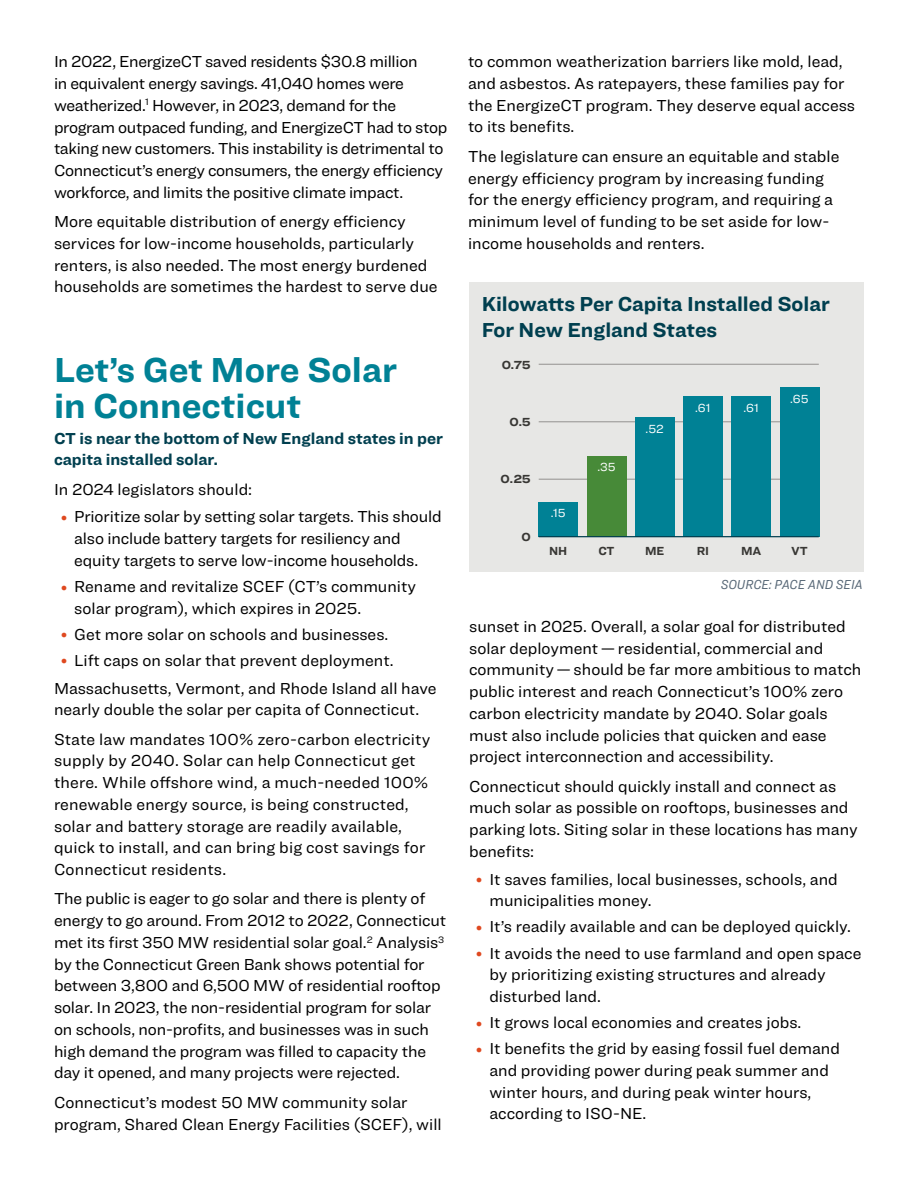
<style>
.page{position:relative;width:918px;height:1188px;background:#fff}
.page>*{position:absolute;margin:0;border:0;box-sizing:border-box;transform-origin:0 0}
.t1{font:700 36px/36px "Ringside";color:#008195}
.t2{font:700 21px/25.2px "Ringside";color:#003f4f}
.t3{font:16.5px/21.8px "Ringside";color:#000}
.t4{font:16.5px/21.8px "Ringside";letter-spacing:-.02em;color:#000}
.t5{font:700 16.5px/21.8px "Ringside";color:#003f4f}
.t6{font:italic 13.5px "Ringside Narrow";color:#586877}
.t7{font:12.15px "Ringside";color:#fff}
.t8{font:700 12.15px "Ringside";color:#383734}
.t9{font:700 12.15px "Ringside Wide";color:#383734}
.s1{font-size:18px;color:#df4920}
</style>
<div class="page">
<div style="left:469px;top:282px;width:395px;height:289px;background:#e7e7e5"></div>
<hr style="left:539px;top:479px;width:280px;height:1px;background:#a2a09e">
<hr style="left:539px;top:421px;width:280px;height:1px;background:#a2a09e">
<hr style="left:539px;top:364px;width:280px;height:1px;background:#a2a09e">
<div style="left:539px;top:502px;width:39px;height:35px;background:#008195"></div>
<div style="left:587px;top:456px;width:39px;height:81px;background:#478a38"></div>
<div style="left:635px;top:417px;width:39px;height:120px;background:#008195"></div>
<div style="left:683px;top:396px;width:40px;height:141px;background:#008195"></div>
<div style="left:732px;top:396px;width:39px;height:141px;background:#008195"></div>
<div style="left:780px;top:387px;width:39px;height:150px;background:#008195"></div>
<hr style="left:539px;top:536px;width:280px;height:1px;background:#003e4f">
<p class="t4" style="left:54px;top:50px;width:395px">In 2022, EnergizeCT saved residents $30.8 million<br>in equivalent energy savings. 41,040 homes were weatherized.<sup>1</sup> However, in 2023, demand for the program outpaced funding, and EnergizeCT had to stop taking new customers. This instability is detrimental to Connecticut’s energy consumers, the energy efficiency workforce, and limits the positive climate impact.</p>
<p class="t3" style="left:54px;top:210px;width:385px">More equitable distribution of energy efficiency services for low-income households, particularly renters, is also needed. The most energy burdened households are sometimes the hardest to serve due</p>
<h1 class="t1" style="left:54px;top:351px;width:345px">Let’s Get More Solar in Connecticut</h1>
<p class="t5" style="left:54px;top:427px;width:391px">CT is near the bottom of New England states in per capita installed solar.</p>
<p class="t3" style="left:54px;top:478px;width:200px">In 2024 legislators should:</p>
<p class="t3" style="left:74px;top:506px;width:369px;text-indent:-14px"><span class="s1">•</span> Prioritize solar by setting solar targets. This should also include battery targets for resiliency and equity targets to serve low-income households.</p>
<p class="t3" style="left:74px;top:575px;width:343px;text-indent:-14px"><span class="s1">•</span> Rename and revitalize SCEF (CT’s community solar program), which expires in 2025.</p>
<p class="t3" style="left:61px;top:623px;width:329px"><span class="s1">•</span> Get more solar on schools and businesses.</p>
<p class="t3" style="left:54px;top:646px;width:384px;line-height:27.8px;text-indent:7px"><span class="s1">•</span> Lift caps on solar that prevent deployment.<br>Massachusetts, Vermont, and Rhode Island all have</p>
<p class="t3" style="left:54px;top:695px;width:378px;line-height:29.2px">nearly double the solar per capita of Connecticut.<br>State law mandates 100% zero-carbon electricity</p>
<p class="t3" style="left:54px;top:750px;width:376px">supply by 2040. Solar can help Connecticut get there. While offshore wind, a much-needed 100% renewable energy source, is being constructed, solar and battery storage are readily available, quick to install, and can bring big cost savings for Connecticut residents.</p>
<p class="t3" style="left:54px;top:888px;width:394px">The public is eager to go solar and there is plenty of energy to go around. From 2012 to 2022, Connecticut met its first 350 MW residential solar goal.<sup>2</sup> Analysis<sup>3 </sup>by the Connecticut Green Bank shows potential for between 3,800 and 6,500 MW of residential rooftop solar. In 2023, the non-residential program for solar on schools, non-profits, and businesses was in such high demand the program was filled to capacity the day it opened, and many projects were rejected.</p>
<p class="t3" style="left:54px;top:1091px;width:389px">Connecticut’s modest 50 MW community solar program, Shared Clean Energy Facilities (SCEF), will</p>
<p class="t3" style="left:468px;top:50px;width:389px">to common weatherization barriers like mold, lead, and asbestos. As ratepayers, these families pay for the EnergizeCT program. They deserve equal access to its benefits.</p>
<p class="t3" style="left:468px;top:145px;width:373px">The legislature can ensure an equitable and stable energy efficiency program by increasing funding for the energy efficiency program, and requiring a minimum level of funding to be set aside for low&shy;income households and renters.</p>
<p class="t2" style="left:482px;top:291px;width:350px">Kilowatts Per Capita Installed Solar<br>For New England States</p>
<p class="t9" style="left:502px;top:355px;width:31px">0.75</p>
<p class="t9" style="left:509px;top:412px;width:23px">0.5</p>
<p class="t9" style="left:501px;top:470px;width:32px">0.25</p>
<p class="t9" style="left:521px;top:527px;width:11px">0</p>
<p class="t7" style="left:551px;top:504px;width:17px">.15</p>
<p class="t8" style="left:549px;top:542px;width:20px">NH</p>
<p class="t7" style="left:597px;top:458px;width:20px">.35</p>
<p class="t7" style="left:646px;top:420px;width:20px">.52</p>
<p class="t7" style="left:695px;top:399px;width:17px">.61</p>
<p class="t7" style="left:744px;top:399px;width:17px">.61</p>
<p class="t7" style="left:790px;top:390px;width:20px">.65</p>
<p class="t8" style="left:598px;top:542px;width:18px">CT</p>
<p class="t8" style="left:645px;top:542px;width:21px">ME</p>
<p class="t8" style="left:697px;top:542px;width:14px">RI</p>
<p class="t8" style="left:741px;top:542px;width:22px">MA</p>
<p class="t8" style="left:791px;top:542px;width:18px">VT</p>
<p class="t6" style="left:721px;top:575px;width:144px">SOURCE: PACE AND SEIA</p>
<p class="t3" style="left:469px;top:615px;width:394px">sunset in 2025. Overall, a solar goal for distributed solar deployment — residential, commercial and community — should be far more ambitious to match public interest and reach Connecticut’s 100% zero carbon electricity mandate by 2040. Solar goals must also include policies that quicken and ease project interconnection and accessibility.</p>
<p class="t3" style="left:469px;top:775px;width:390px">Connecticut should quickly install and connect as much solar as possible on rooftops, businesses and parking lots. Siting solar in these locations has many benefits:</p>
<p class="t3" style="left:489px;top:868px;width:350px;text-indent:-14px"><span class="s1">•</span> It saves families, local businesses, schools, and municipalities money.</p>
<p class="t3" style="left:476px;top:916px;width:377px"><span class="s1">•</span> It’s readily available and can be deployed quickly.</p>
<p class="t3" style="left:489px;top:942px;width:374px;text-indent:-14px"><span class="s1">•</span> It avoids the need to use farmland and open space by prioritizing existing structures and already disturbed land.</p>
<p class="t3" style="left:476px;top:1011px;width:327px"><span class="s1">•</span> It grows local economies and creates jobs.</p>
<p class="t3" style="left:489px;top:1037px;width:352px;text-indent:-14px"><span class="s1">•</span> It benefits the grid by easing fossil fuel demand and providing power during peak summer and winter hours, and during peak winter hours, according to ISO-NE.</p>
</div>
